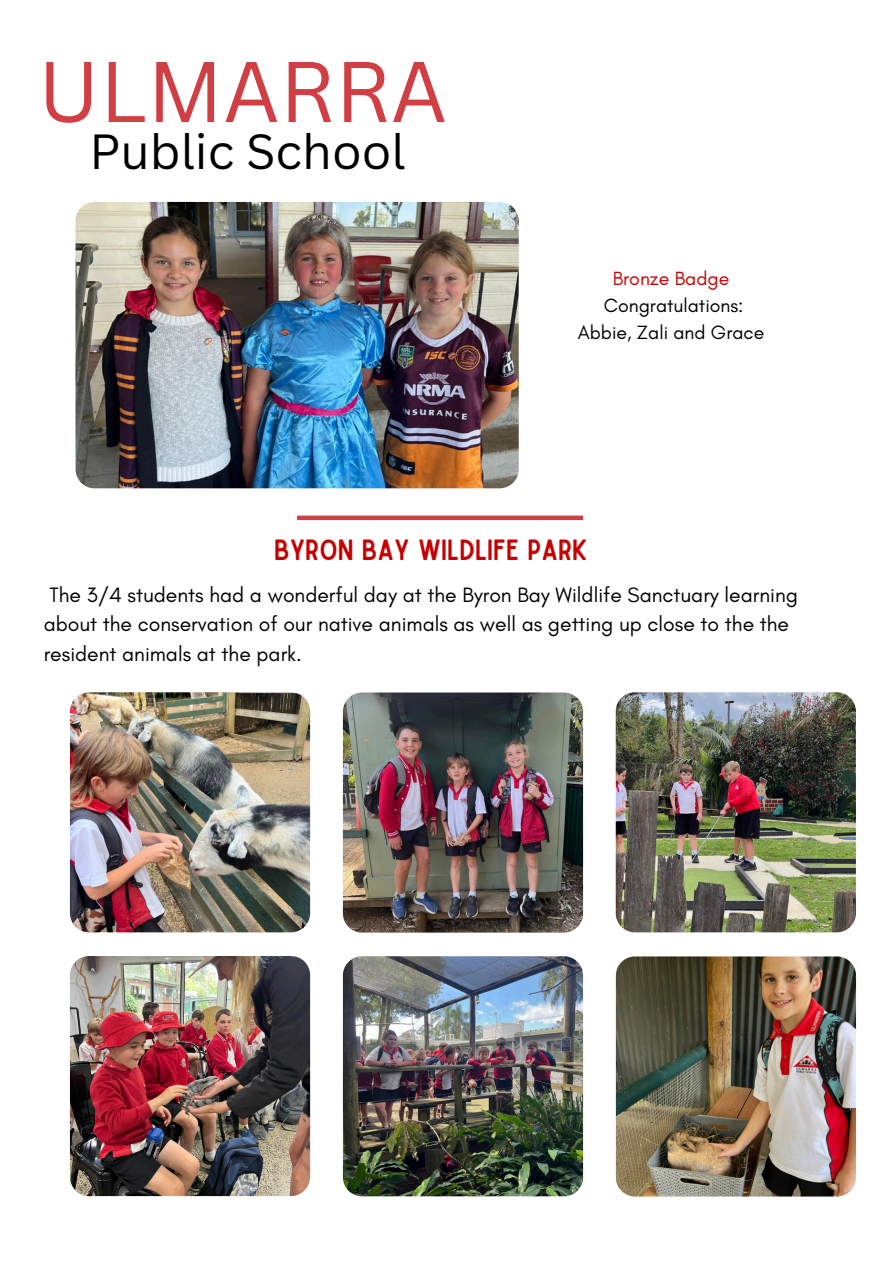
<style>
.page{position:relative;width:894px;height:1264px;background:#fff}
.page>*{position:absolute;margin:0;border:0;box-sizing:border-box;transform-origin:0 0}
.t1{font:84px "Canva Sans";color:#d13f45}
.t2{font:48px "Canva Sans";color:#000}
.t3{font:27.9px "Sailors";color:#c60001}
.t4{font:21.15px/29.2px "Glacial Indifference";color:#000}
.t5{font:19.5px "Glacial Indifference";color:#000}
.t6{font:19.5px "Glacial Indifference";color:#c60001}
</style>
<div class="page">
<div style="left:297px;top:515px;width:286px;height:5px;background:#d13f45"></div>
<img style="left:75px;top:202px;width:443px;height:286px">
<img style="left:70px;top:692px;width:240px;height:240px;border-radius:19px">
<img style="left:343px;top:692px;width:240px;height:240px;border-radius:19px">
<img style="left:70px;top:956px;width:240px;height:240px;border-radius:19px">
<img style="left:615px;top:692px;width:240px;height:240px;border-radius:19px">
<img style="left:343px;top:956px;width:240px;height:240px;border-radius:19px">
<img style="left:615px;top:956px;width:240px;height:240px;border-radius:19px">
<p class="t1" style="left:38px;top:32px;width:410px">ULMARRA</p>
<p class="t2" style="left:89px;top:117px;width:317px">Public School</p>
<p class="t6" style="left:612px;top:267px;width:118px">Bronze Badge</p>
<p class="t5" style="left:603px;top:294px;width:141px">Congratulations:</p>
<h3 class="t5" style="left:577px;top:321px;width:188px">Abbie, Zali and Grace</h3>
<p class="t3" style="left:274px;top:540px;width:315px">BYRON BAY WILDLIFE PARK</p>
<p class="t4" style="left:44px;top:580px;width:755px">The 3/4 students had a wonderful day at the Byron Bay Wildlife Sanctuary learning about the conservation of our native animals as well as getting up close to the the resident animals at the park.</p>
</div>
